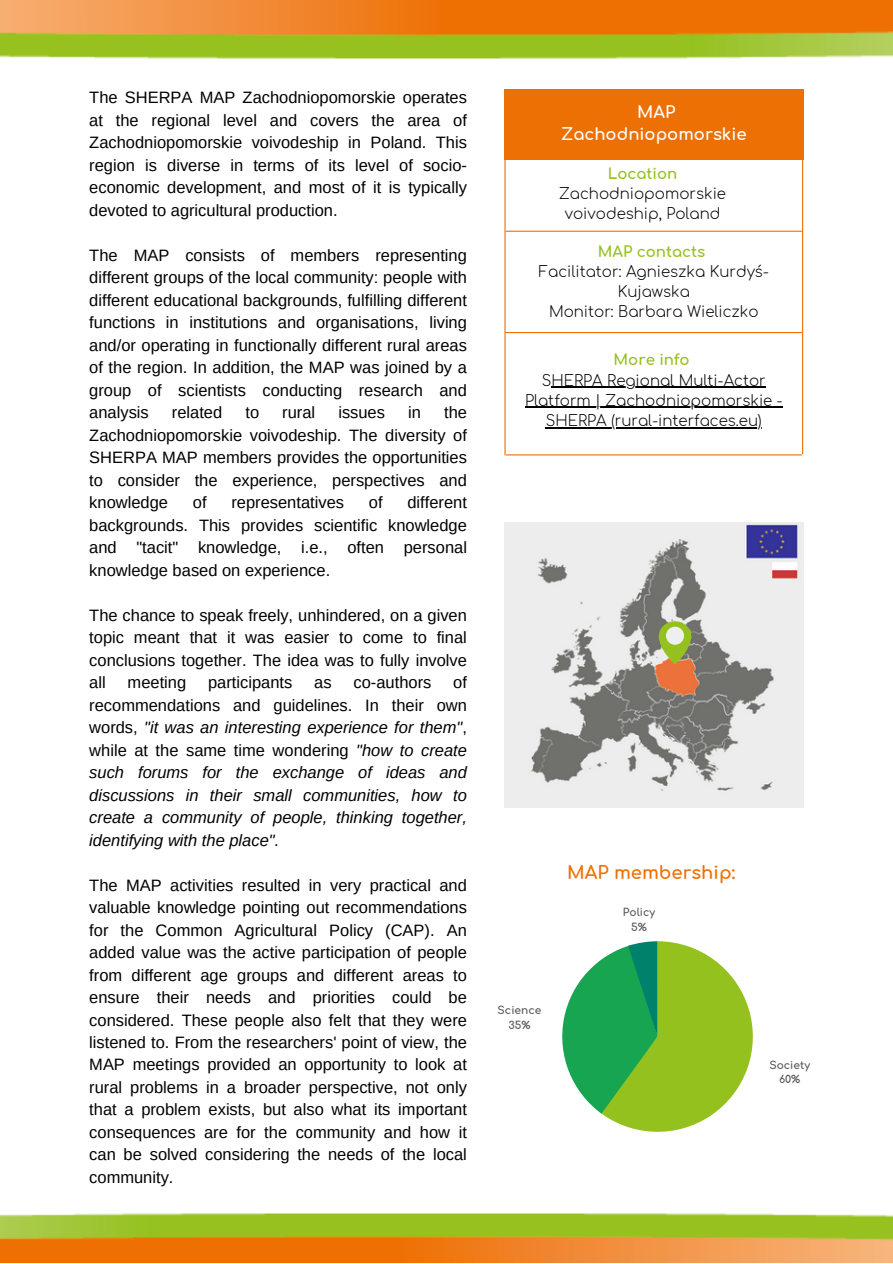
<style>
.page{position:relative;width:893px;height:1264px;background:#fff}
.page>*{position:absolute;margin:0;border:0;box-sizing:border-box;transform-origin:0 0}
.t1{font:700 18px "Comfortaa";color:#ed7004}
.t2{font:16.5px/22.5px "Arimo";color:#000;text-align:justify}
.t3{font:italic 16.5px/22.5px "Arimo";color:#000;text-align:justify}
.t4{font:700 16.5px/22.5px "Comfortaa";color:#fff;text-align:center}
.t5{font:300 15px/20.2px "Comfortaa";color:#000;text-align:center}
.t6{font:700 15px "Comfortaa";color:#95c11f}
.t7{font:700 10.65px "Comfortaa";color:#585855}
.s1{font-style:normal}
</style>
<div class="page">
<img style="left:0;top:0;width:892px;height:1262px">
<svg style="left:562px;top:941px;width:190px;height:190px"></svg>
<div style="left:504px;top:89px;width:299px;height:70px;background:#ed7004"></div>
<hr style="left:504px;top:151px;width:1px;height:304px;background:#ed7004">
<hr style="left:802px;top:151px;width:1px;height:303px;background:#ed7004">
<hr style="left:551px;top:386px;width:214px;height:2px;background:#000">
<hr style="left:525px;top:407px;width:257px;height:1px;background:#000">
<hr style="left:545px;top:427px;width:216px;height:1px;background:#000">
<hr style="left:506px;top:231px;width:295px;height:1px;background:#ed7004">
<hr style="left:505px;top:332px;width:297px;height:1px;background:#ed7004">
<hr style="left:506px;top:454px;width:295px;height:1px;background:#ed7004">
<img style="left:504px;top:522px;width:299px;height:285px">
<svg style="left:658px;top:621px;width:33px;height:43px"></svg>
<div style="left:666px;top:626px;width:18px;height:18px;background:#ecf0f1;border-radius:50%"></div>
<p class="t2" style="left:89px;top:86px;width:379px">The SHERPA MAP Zachodniopomorskie operates at the regional level and covers the area of Zachodniopomorskie voivodeship in Poland. This region is diverse in terms of its level of socio&shy;economic development, and most of it is typically devoted to agricultural production.</p>
<p class="t2" style="left:89px;top:244px;width:379px">The MAP consists of members representing different groups of the local community: people with different educational backgrounds, fulfilling different functions in institutions and organisations, living and/or operating in functionally different rural areas of the region. In addition, the MAP was joined by a group of scientists conducting research and analysis</p>
<p class="t2" style="left:89px;top:401px;width:379px;text-indent:355px">the Zachodniopomorskie voivodeship. The diversity of SHERPA MAP members provides the opportunities to consider the experience, perspectives and knowledge</p>
<p class="t2" style="left:172px;top:401px;width:52px">related</p>
<p class="t2" style="left:245px;top:401px;width:15px">to</p>
<p class="t2" style="left:282px;top:401px;width:34px">rural</p>
<p class="t2" style="left:338px;top:401px;width:48px">issues</p>
<p class="t2" style="left:408px;top:401px;width:14px">in</p>
<p class="t2" style="left:89px;top:491px;width:379px;text-indent:318px">different backgrounds. This provides scientific knowledge and "tacit" knowledge, i.e., often personal knowledge based on experience.</p>
<p class="t2" style="left:89px;top:603px;width:379px">The chance to speak freely, unhindered, on a given topic meant that it was easier to come to final conclusions together. The idea was to fully involve all</p>
<p class="t2" style="left:193px;top:491px;width:15px">of</p>
<p class="t2" style="left:231px;top:491px;width:114px">representatives</p>
<p class="t2" style="left:369px;top:491px;width:15px">of</p>
<p class="t2" style="left:128px;top:671px;width:60px">meeting</p>
<p class="t2" style="left:208px;top:671px;width:86px">participants</p>
<p class="t2" style="left:314px;top:671px;width:19px">as</p>
<p class="t2" style="left:353px;top:671px;width:79px">co-authors</p>
<p class="t3" style="left:89px;top:671px;width:379px;text-indent:364px"><span class="s1">of recommendations and guidelines. In their own words,</span> "it was an interesting experience for them"<span class="s1">, while at the same time wondering</span> "how to create such forums for the exchange of ideas and discussions in their small communities, how to create a community of people, thinking together, identifying with the place".</p>
<p class="t2" style="left:89px;top:873px;width:379px">The MAP activities resulted in very practical and valuable knowledge pointing out recommendations for the Common Agricultural Policy (CAP). An added value was the active participation of people from different age groups and different areas to ensure their needs and priorities could be considered. These people also felt that they were listened to. From the researchers' point of view, the MAP meetings provided an opportunity to look at rural problems in a broader perspective, not only that a problem exists, but also what its important consequences are for the community and how it can be solved considering the needs of the local community.</p>
<p class="t4" style="left:561px;top:101px;width:187px">MAP<br>Zachodniopomorskie</p>
<p class="t6" style="left:607px;top:165px;width:71px">Location</p>
<p class="t5" style="left:559px;top:184px;width:168px">Zachodniopomorskie voivodeship, Poland</p>
<p class="t6" style="left:597px;top:243px;width:109px">MAP contacts</p>
<p class="t5" style="left:538px;top:262px;width:231px">Facilitator: Agnieszka Kurdyś-<br>Kujawska</p>
<p class="t5" style="left:549px;top:302px;width:211px">Monitor: Barbara Wieliczko</p>
<p class="t6" style="left:613px;top:352px;width:78px">More info</p>
<p class="t5" style="left:525px;top:370px;width:259px">SHERPA Regional Multi-Actor<br>Platform | Zachodniopomorskie -<br>SHERPA (rural-interfaces.eu)</p>
<p class="t1" style="left:567px;top:863px;width:169px">MAP membership:</p>
<p class="t7" style="left:497px;top:1004px;width:45px">Science</p>
<p class="t7" style="left:508px;top:1019px;width:24px">35%</p>
<p class="t7" style="left:623px;top:906px;width:34px">Policy</p>
<p class="t7" style="left:631px;top:921px;width:17px">5%</p>
<p class="t7" style="left:769px;top:1059px;width:42px">Society</p>
<p class="t7" style="left:779px;top:1074px;width:23px">60%</p>
</div>
